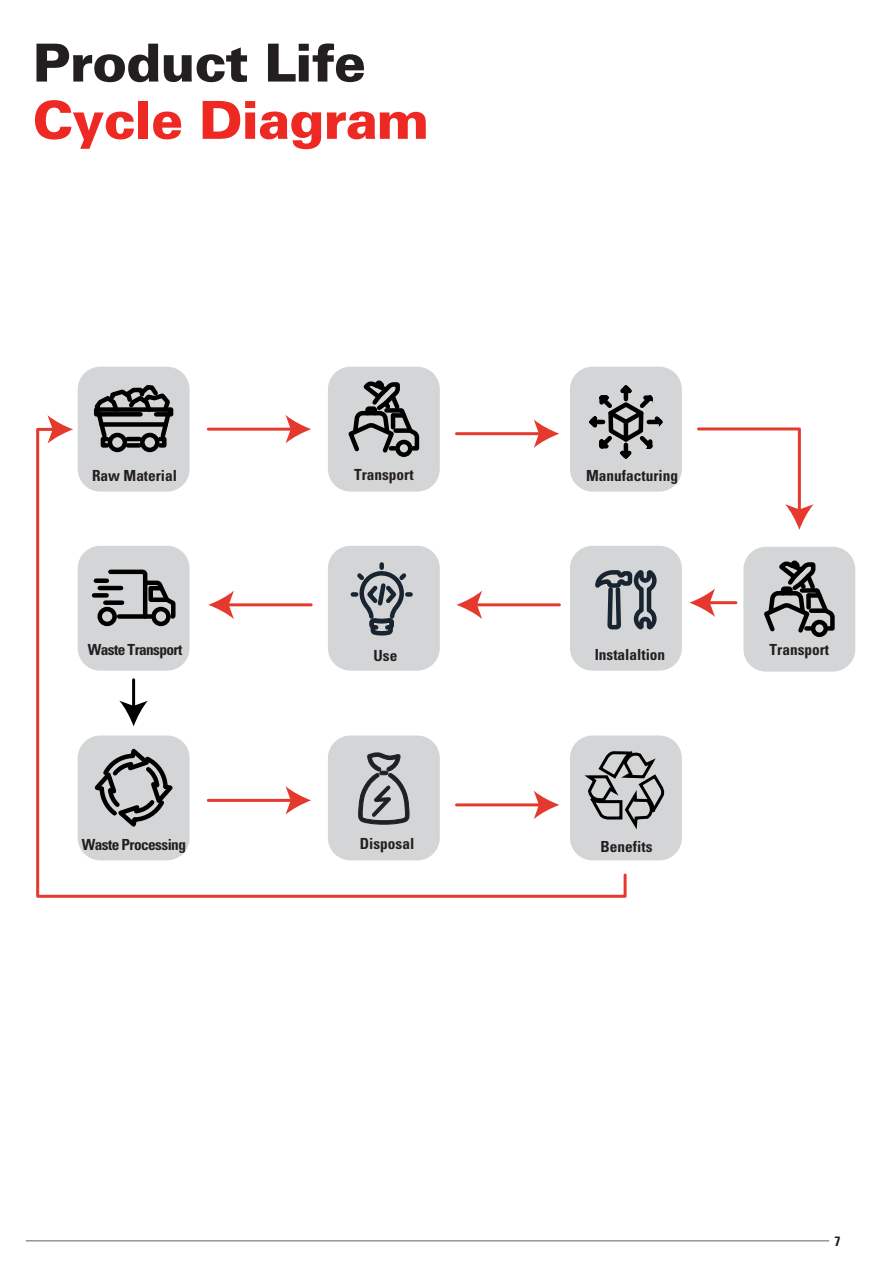
<style>
.page{position:relative;width:893px;height:1263px;background:#fff}
.page>*{position:absolute;margin:0;border:0;box-sizing:border-box;transform-origin:0 0}
.t1{font:800 52.5px "Univers";letter-spacing:-.02em;color:#ee2924}
.t2{font:800 52.5px "Univers";letter-spacing:-.02em;color:#231f20}
.t3{font:700 condensed 15.3px "Univers";color:#231f20}
.t4{font:700 condensed 15.3px "Univers";letter-spacing:-.04em;color:#231f20}
.t5{font:700 condensed 13.5px "Univers";color:#231f20}
</style>
<div class="page">
<div style="left:570px;top:367px;width:112px;height:125px;background:#d4d5d6;border-radius:23px"></div>
<svg style="left:589px;top:385px;width:74px;height:73px"></svg>
<div style="left:328px;top:367px;width:112px;height:125px;background:#d4d5d6;border-radius:23px"></div>
<svg style="left:353px;top:380px;width:58px;height:46px"></svg>
<div style="left:743px;top:547px;width:112px;height:125px;background:#d4d5d6;border-radius:23px"></div>
<div style="left:811px;top:620px;width:17px;height:17px;border:4px solid #000;border-radius:50%"></div>
<svg style="left:764px;top:560px;width:71px;height:76px"></svg>
<div style="left:78px;top:367px;width:112px;height:125px;background:#d4d5d6;border-radius:23px"></div>
<svg style="left:94px;top:385px;width:80px;height:41px"></svg>
<div style="left:102px;top:422px;width:64px;height:5px;background:#000"></div>
<svg style="left:286px;top:415px;width:18px;height:11px"></svg>
<svg style="left:534px;top:419px;width:9px;height:7px"></svg>
<hr style="left:707px;top:601px;width:29px;height:3px;background:#e6392e">
<svg style="left:689px;top:588px;width:26px;height:29px"></svg>
<div style="left:570px;top:546px;width:112px;height:125px;background:#d4d5d6;border-radius:23px"></div>
<svg style="left:697px;top:427px;width:117px;height:103px"></svg>
<div style="left:570px;top:735px;width:112px;height:125px;background:#d4d5d6;border-radius:23px"></div>
<svg style="left:628px;top:570px;width:40px;height:291px"></svg>
<svg style="left:36px;top:426px;width:592px;height:472px"></svg>
<svg style="left:48px;top:415px;width:25px;height:29px"></svg>
<hr style="left:26px;top:1240px;width:803px;height:1px;background:#939598">
<h1 class="t2" style="left:33px;top:30px;width:335px">Product Life</h1>
<h1 class="t1" style="left:33px;top:87px;width:398px">Cycle Diagram</h1>
<p class="t3" style="left:92px;top:466px;width:87px">Raw Material</p>
<p class="t3" style="left:354px;top:465px;width:61px">Transport</p>
<p class="t3" style="left:586px;top:466px;width:93px">Manufacturing</p>
<p class="t4" style="left:88px;top:640px;width:96px">Waste Transport</p>
<p class="t3" style="left:374px;top:646px;width:25px">Use</p>
<p class="t3" style="left:595px;top:645px;width:72px">Instalaltion</p>
<p class="t4" style="left:82px;top:835px;width:106px">Waste Processing</p>
<p class="t3" style="left:360px;top:834px;width:56px">Disposal</p>
<p class="t3" style="left:601px;top:837px;width:53px">Benefits</p>
<p class="t3" style="left:770px;top:640px;width:61px">Transport</p>
<p class="t5" style="left:835px;top:1232px;width:7px">7</p>
</div>
